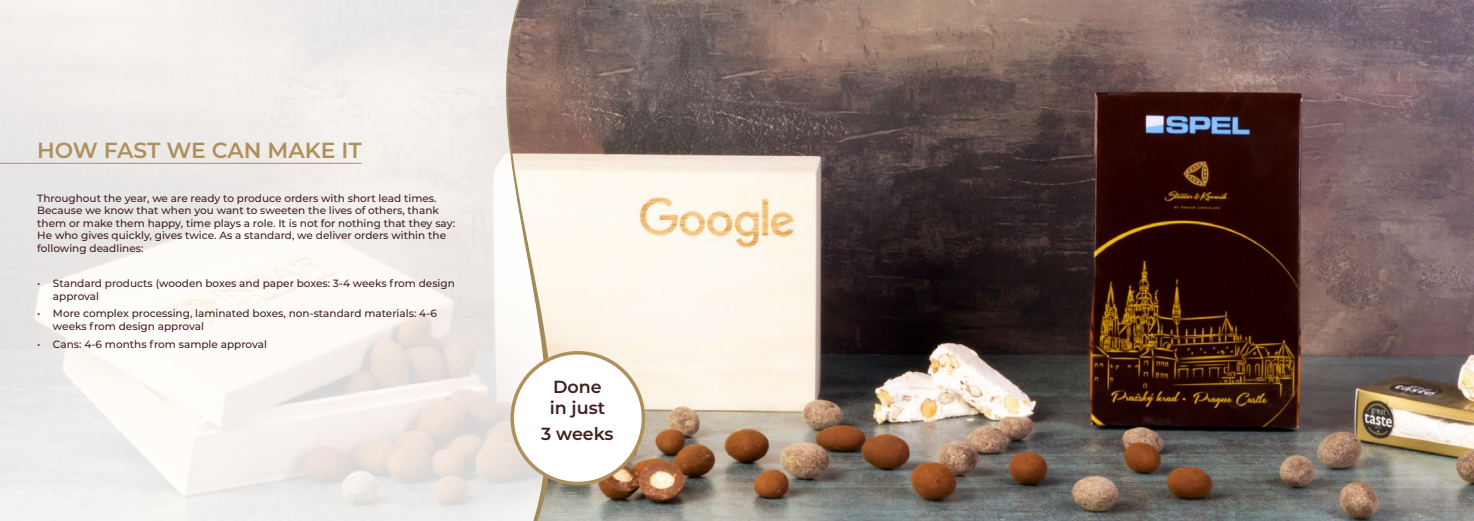
<style>
.page{position:relative;width:1474px;height:521px;background:#fff}
.page>*{position:absolute;margin:0;border:0;box-sizing:border-box;transform-origin:0 0}
.t1{font:600 21.88px "Montserrat";color:#ae915a}
.t2{font:600 17.5px/21px "Montserrat";color:#402020}
.t3{font:500 10.5px/12.6px "Montserrat";color:#402020}
</style>
<div class="page">
<img style="left:553px;top:0;width:920px;height:521px">
<svg style="left:547px;top:0;width:6px;height:521px"></svg>
<svg style="left:0;top:0;width:547px;height:521px;fill:#f2eeec"></svg>
<hr style="left:0;top:163px;width:361px;height:1px;background:#ae915a">
<div style="left:512px;top:353px;width:131px;height:130px;background:#fff;border-radius:50%"></div>
<div style="left:510px;top:351px;width:135px;height:134px;border:4px solid #ae915a;border-radius:50%"></div>
<h1 class="t1" style="left:37px;top:141px;width:326px">HOW FAST WE CAN MAKE IT</h1>
<p class="t3" style="left:37px;top:192px;width:419px">Throughout the year, we are ready to produce orders with short lead times.<br>Because we know that when you want to sweeten the lives of others, thank them or make them happy, time plays a role. It is not for nothing that they say:<br>He who gives quickly, gives twice. As a standard, we deliver orders within the following deadlines:</p>
<p class="t3" style="left:53px;top:277px;width:403px;text-indent:-16px">• Standard products (wooden boxes and paper boxes: 3-4 weeks from design approval</p>
<p class="t3" style="left:53px;top:307px;width:385px;text-indent:-16px">• More complex processing, laminated boxes, non-standard materials: 4-6 weeks from design approval</p>
<p class="t3" style="left:37px;top:338px;width:231px">• Cans: 4-6 months from sample approval</p>
<h2 class="t2" style="left:549px;top:378px;width:57px">Done in just</h2>
<h2 class="t2" style="left:541px;top:425px;width:74px">3 weeks</h2>
</div>
